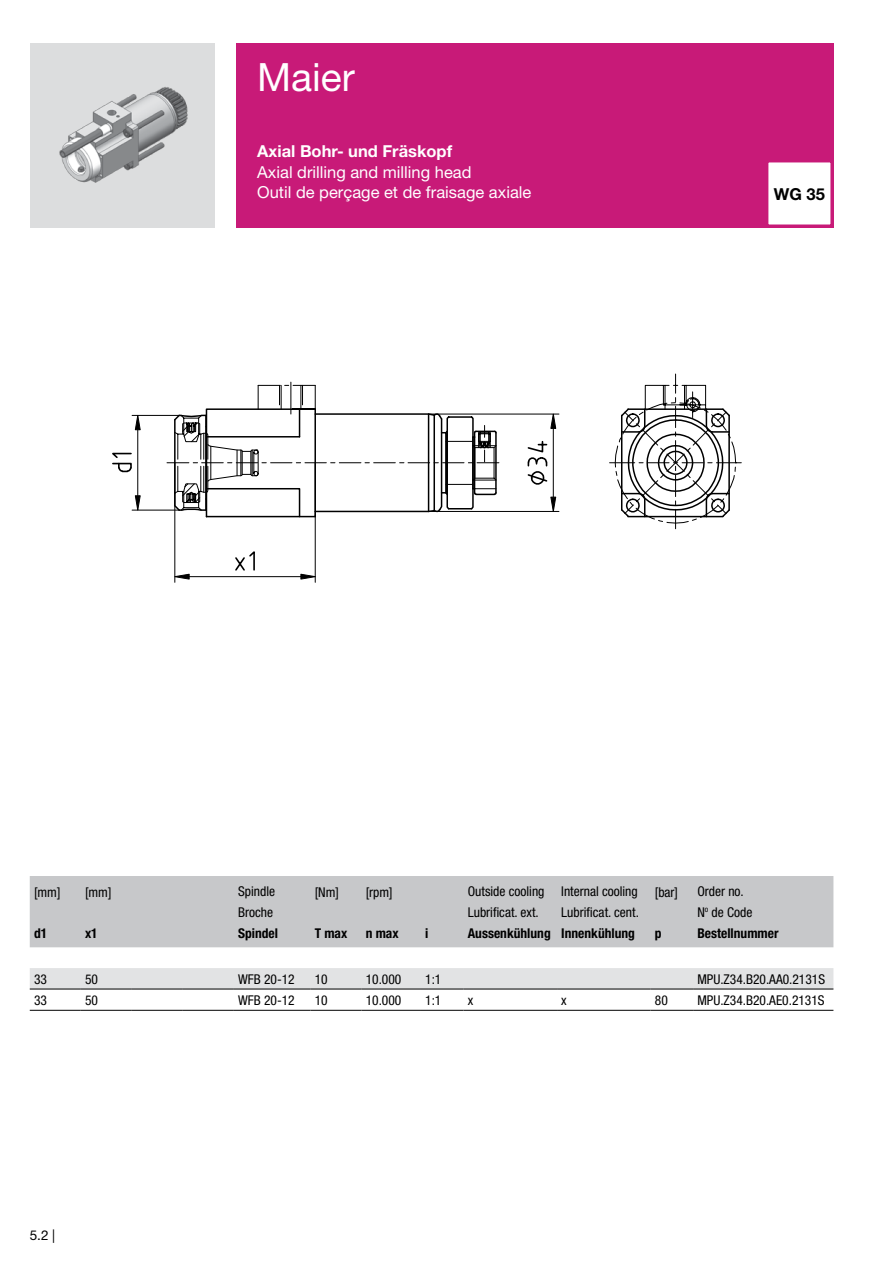
<style>
.page{position:relative;width:893px;height:1263px;background:#fff}
.page>*{position:absolute;margin:0;border:0;box-sizing:border-box;transform-origin:0 0}
.t1{font:39px "Helvetica Neue LT";color:#fff}
.t2{font:16.5px/20.5px "Helvetica Neue LT";color:#fff}
.t3{font:700 16.5px "Helvetica Neue LT";color:#fff}
.t4{font:700 16.5px "Helvetica Neue LT";color:#000}
.t5{font:condensed 13.5px/20.5px "Helvetica Neue";color:#000}
.t6{font:700 condensed 13.5px "Helvetica Neue";color:#000}
.t7{font:13.5px "Helvetica Neue LT";color:#000}
.s1{font-weight:700}
</style>
<div class="page">
<div style="left:236px;top:43px;width:597px;height:184px;background:#c81a78"></div>
<div style="left:767px;top:161px;width:65px;height:65px;background:#fff"></div>
<div style="left:765px;top:159px;width:68px;height:68px;border:3px solid #c81a78"></div>
<div style="left:30px;top:43px;width:185px;height:184px;background:#dcddde"></div>
<img style="left:59px;top:87px;width:129px;height:96px">
<hr style="left:132px;top:415px;width:47px;height:1px;background:#000">
<hr style="left:132px;top:510px;width:47px;height:1px;background:#000">
<hr style="left:137px;top:430px;width:1px;height:66px;background:#000">
<svg style="left:134px;top:414px;width:7px;height:17px"></svg>
<svg style="left:134px;top:495px;width:7px;height:16px"></svg>
<svg style="left:112px;top:452px;width:20px;height:21px"></svg>
<hr style="left:174px;top:463px;width:1px;height:119px;background:#000">
<hr style="left:315px;top:463px;width:1px;height:119px;background:#000">
<hr style="left:189px;top:576px;width:112px;height:1px;background:#000">
<svg style="left:174px;top:573px;width:16px;height:7px"></svg>
<svg style="left:300px;top:573px;width:16px;height:7px"></svg>
<svg style="left:235px;top:551px;width:20px;height:20px"></svg>
<svg style="left:167px;top:385px;width:574px;height:139px"></svg>
<svg style="left:279px;top:373px;width:427px;height:156px"></svg>
<div style="left:30px;top:876px;width:803px;height:71px;background:#c7c8ca"></div>
<div style="left:30px;top:968px;width:803px;height:21px;background:#e2e3e4"></div>
<hr style="left:30px;top:989px;width:51px;height:1px;background:#000">
<hr style="left:81px;top:989px;width:51px;height:1px;background:#000">
<hr style="left:132px;top:989px;width:51px;height:1px;background:#000">
<hr style="left:183px;top:989px;width:51px;height:1px;background:#000">
<hr style="left:234px;top:989px;width:76px;height:1px;background:#000">
<hr style="left:310px;top:989px;width:51px;height:1px;background:#000">
<hr style="left:361px;top:989px;width:60px;height:1px;background:#000">
<hr style="left:421px;top:989px;width:42px;height:1px;background:#000">
<hr style="left:463px;top:989px;width:94px;height:1px;background:#000">
<hr style="left:557px;top:989px;width:94px;height:1px;background:#000">
<hr style="left:651px;top:989px;width:42px;height:1px;background:#000">
<hr style="left:693px;top:989px;width:140px;height:1px;background:#000">
<hr style="left:30px;top:1010px;width:51px;height:1px;background:#000">
<hr style="left:81px;top:1010px;width:51px;height:1px;background:#000">
<hr style="left:132px;top:1010px;width:51px;height:1px;background:#000">
<hr style="left:183px;top:1010px;width:51px;height:1px;background:#000">
<hr style="left:234px;top:1010px;width:76px;height:1px;background:#000">
<hr style="left:310px;top:1010px;width:51px;height:1px;background:#000">
<hr style="left:361px;top:1010px;width:60px;height:1px;background:#000">
<hr style="left:421px;top:1010px;width:42px;height:1px;background:#000">
<hr style="left:463px;top:1010px;width:94px;height:1px;background:#000">
<hr style="left:557px;top:1010px;width:94px;height:1px;background:#000">
<hr style="left:651px;top:1010px;width:42px;height:1px;background:#000">
<hr style="left:693px;top:1010px;width:140px;height:1px;background:#000">
<h1 class="t1" style="left:257px;top:54px;width:99px">Maier</h1>
<p class="t3" style="left:257px;top:141px;width:196px">Axial Bohr- und Fräskopf</p>
<p class="t2" style="left:257px;top:161px;width:276px">Axial drilling and milling head<br>Outil de perçage et de fraisage axiale</p>
<p class="t4" style="left:774px;top:184px;width:53px">WG 35</p>
<p class="t5" style="left:34px;top:882px;width:28px">[mm]</p>
<p class="t6" style="left:34px;top:924px;width:15px">d1</p>
<p class="t5" style="left:85px;top:882px;width:28px">[mm]</p>
<p class="t6" style="left:85px;top:924px;width:14px">x1</p>
<p class="t5" style="left:238px;top:881px;width:39px">Spindle<br>Broche</p>
<p class="t6" style="left:238px;top:924px;width:41px">Spindel</p>
<p class="t5" style="left:315px;top:882px;width:26px">[Nm]</p>
<p class="t6" style="left:315px;top:924px;width:34px">T max</p>
<p class="t5" style="left:366px;top:882px;width:28px">[rpm]</p>
<p class="t6" style="left:366px;top:924px;width:34px">n max</p>
<p class="t6" style="left:425px;top:924px;width:5px">i</p>
<p class="t5" style="left:468px;top:881px;width:78px">Outside cooling<br>Lubrificat. ext.</p>
<p class="t6" style="left:468px;top:924px;width:84px">Aussenkühlung</p>
<p class="t5" style="left:561px;top:881px;width:79px">Internal cooling<br>Lubrificat. cent.</p>
<p class="t6" style="left:561px;top:924px;width:75px">Innenkühlung</p>
<p class="t5" style="left:655px;top:882px;width:25px">[bar]</p>
<p class="t6" style="left:655px;top:924px;width:8px">p</p>
<p class="t5" style="left:697px;top:881px;width:83px">Order no.<br>N<sup>o</sup> de Code<br><span class="s1">Bestellnummer</span></p>
<p class="t5" style="left:34px;top:968px;width:14px">33</p>
<p class="t5" style="left:85px;top:968px;width:14px">50</p>
<p class="t5" style="left:238px;top:968px;width:58px">WFB 20-12</p>
<p class="t5" style="left:315px;top:968px;width:14px">10</p>
<p class="t5" style="left:366px;top:968px;width:37px">10.000</p>
<p class="t5" style="left:425px;top:968px;width:18px">1:1</p>
<p class="t5" style="left:697px;top:968px;width:129px">MPU.Z34.B20.AA0.2131S</p>
<p class="t5" style="left:34px;top:990px;width:14px">33</p>
<p class="t5" style="left:85px;top:990px;width:14px">50</p>
<p class="t5" style="left:238px;top:990px;width:58px">WFB 20-12</p>
<p class="t5" style="left:315px;top:990px;width:14px">10</p>
<p class="t5" style="left:366px;top:990px;width:37px">10.000</p>
<p class="t5" style="left:425px;top:990px;width:18px">1:1</p>
<p class="t5" style="left:468px;top:990px;width:7px">x</p>
<p class="t5" style="left:561px;top:990px;width:7px">x</p>
<p class="t5" style="left:655px;top:990px;width:14px">80</p>
<p class="t5" style="left:697px;top:990px;width:129px">MPU.Z34.B20.AE0.2131S</p>
<p class="t7" style="left:30px;top:1227px;width:27px">5.2 |</p>
</div>
